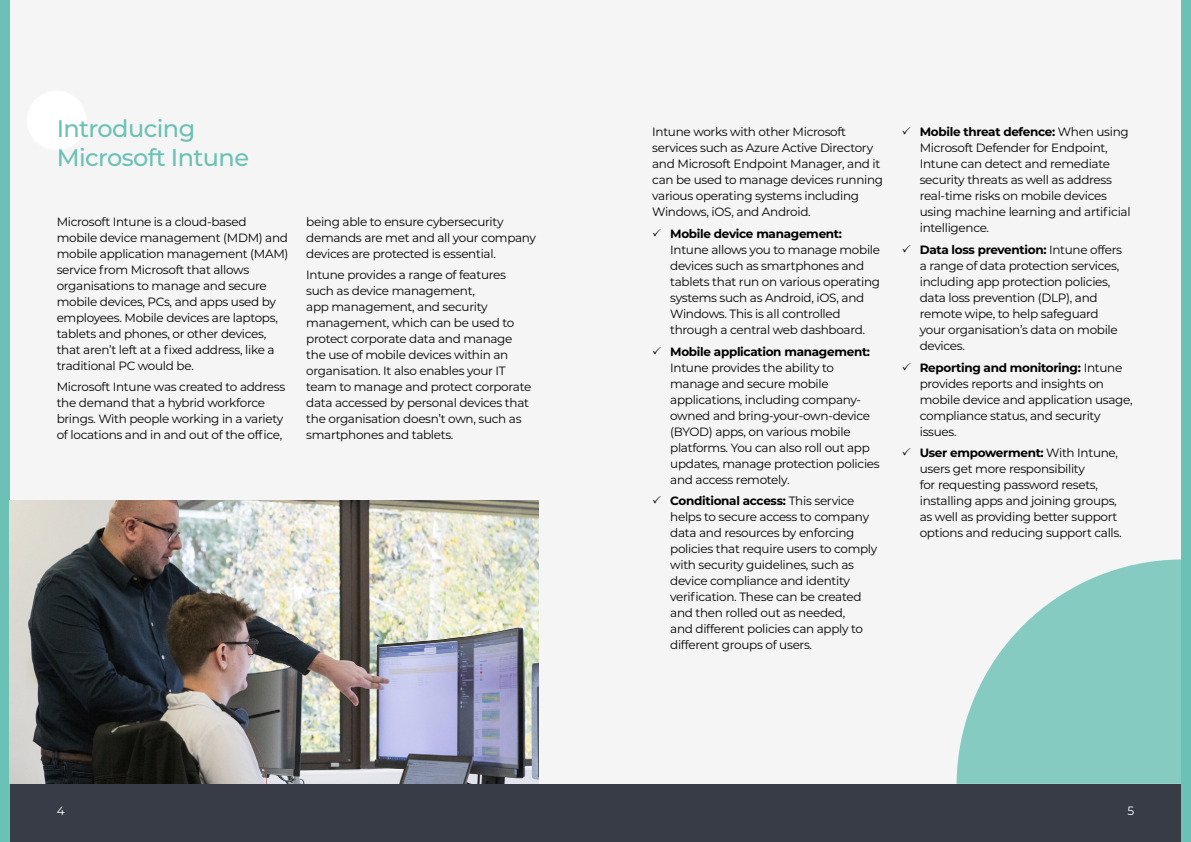
<style>
.page{position:relative;width:1191px;height:842px;background:#fff}
.page>*{position:absolute;margin:0;border:0;box-sizing:border-box;transform-origin:0 0}
.t1{font:500 24px/29px "Montserrat";letter-spacing:-.025em;color:#6bc1b6}
.t2{font:12px/16px "Montserrat";letter-spacing:-.025em;color:#000}
.t3{font:12px "Montserrat";color:#fff}
.s1{font-weight:700}
</style>
<div class="page">
<div style="left:0;top:0;width:10px;height:842px;background:#6bc1b6"></div>
<div style="left:1181px;top:0;width:10px;height:842px;background:#6bc1b6"></div>
<div style="left:10px;top:784px;width:585px;height:58px;background:#373c46"></div>
<div style="left:595px;top:784px;width:586px;height:58px;background:#373c46"></div>
<div style="left:10px;top:0;width:585px;height:784px;background:#f5f5f5"></div>
<div style="left:595px;top:0;width:586px;height:784px;background:#f5f5f5"></div>
<svg style="left:956px;top:559px;width:225px;height:225px;fill:#86cbc2"></svg>
<img style="left:10px;top:500px;width:529px;height:284px">
<div style="left:27px;top:91px;width:59px;height:59px;background:#fff;border-radius:50%"></div>
<h1 class="t1" style="left:57px;top:113px;width:194px">Introducing<br>Microsoft Intune</h1>
<p class="t2" style="left:57px;top:213px;width:233px">Microsoft Intune is a cloud-based mobile device management (MDM) and mobile application management (MAM) service from Microsoft that allows organisations to manage and secure mobile devices, PCs, and apps used by employees. Mobile devices are laptops, tablets and phones, or other devices, that aren’t left at a fixed address, like a traditional PC would be.</p>
<p class="t2" style="left:57px;top:379px;width:230px">Microsoft Intune was created to address the demand that a hybrid workforce brings. With people working in a variety of locations and in and out of the office,</p>
<p class="t2" style="left:306px;top:213px;width:231px">being able to ensure cybersecurity demands are met and all your company devices are protected is essential.</p>
<p class="t2" style="left:306px;top:267px;width:226px">Intune provides a range of features such as device management,<br>app management, and security management, which can be used to protect corporate data and manage the use of mobile devices within an organisation. It also enables your IT team to manage and protect corporate data accessed by personal devices that the organisation doesn’t own, such as smartphones and tablets.</p>
<p class="t2" style="left:652px;top:124px;width:232px">Intune works with other Microsoft services such as Azure Active Directory and Microsoft Endpoint Manager, and it can be used to manage devices running various operating systems including Windows, iOS, and Android.</p>
<p class="t2" style="left:670px;top:225px;width:211px;text-indent:-18px">✓ <span class="s1">Mobile device management:<br></span>Intune allows you to manage mobile devices such as smartphones and tablets that run on various operating systems such as Android, iOS, and<br>Windows. This is all controlled through a central web dashboard.</p>
<p class="t2" style="left:670px;top:343px;width:211px;text-indent:-18px">✓ <span class="s1">Mobile application management:<br></span>Intune provides the ability to manage and secure mobile applications, including company&shy;owned and bring-your-own-device (BYOD) apps, on various mobile platforms. You can also roll out app updates, manage protection policies and access remotely.</p>
<p class="t2" style="left:670px;top:493px;width:209px;text-indent:-18px">✓ <span class="s1">Conditional access:</span> This service helps to secure access to company data and resources by enforcing policies that require users to comply with security guidelines, such as device compliance and identity verification. These can be created and then rolled out as needed,<br>and different policies can apply to different groups of users.</p>
<p class="t2" style="left:919px;top:124px;width:212px;text-indent:-18px">✓ <span class="s1">Mobile threat defence:</span> When using<br>Microsoft Defender for Endpoint,<br>Intune can detect and remediate security threats as well as address real-time risks on mobile devices using machine learning and artificial intelligence.</p>
<p class="t2" style="left:919px;top:241px;width:204px;text-indent:-18px">✓ <span class="s1">Data loss prevention:</span> Intune offers a range of data protection services, including app protection policies, data loss prevention (DLP), and remote wipe, to help safeguard your organisation’s data on mobile devices.</p>
<p class="t2" style="left:919px;top:359px;width:214px;text-indent:-18px">✓ <span class="s1">Reporting and monitoring:</span> Intune provides reports and insights on mobile device and application usage, compliance status, and security issues.</p>
<p class="t2" style="left:919px;top:445px;width:203px;text-indent:-18px">✓ <span class="s1">User empowerment:</span> With Intune, users get more responsibility<br>for requesting password resets, installing apps and joining groups, as well as providing better support options and reducing support calls.</p>
<p class="t3" style="left:57px;top:803px;width:9px">4</p>
<p class="t3" style="left:1127px;top:803px;width:8px">5</p>
</div>
